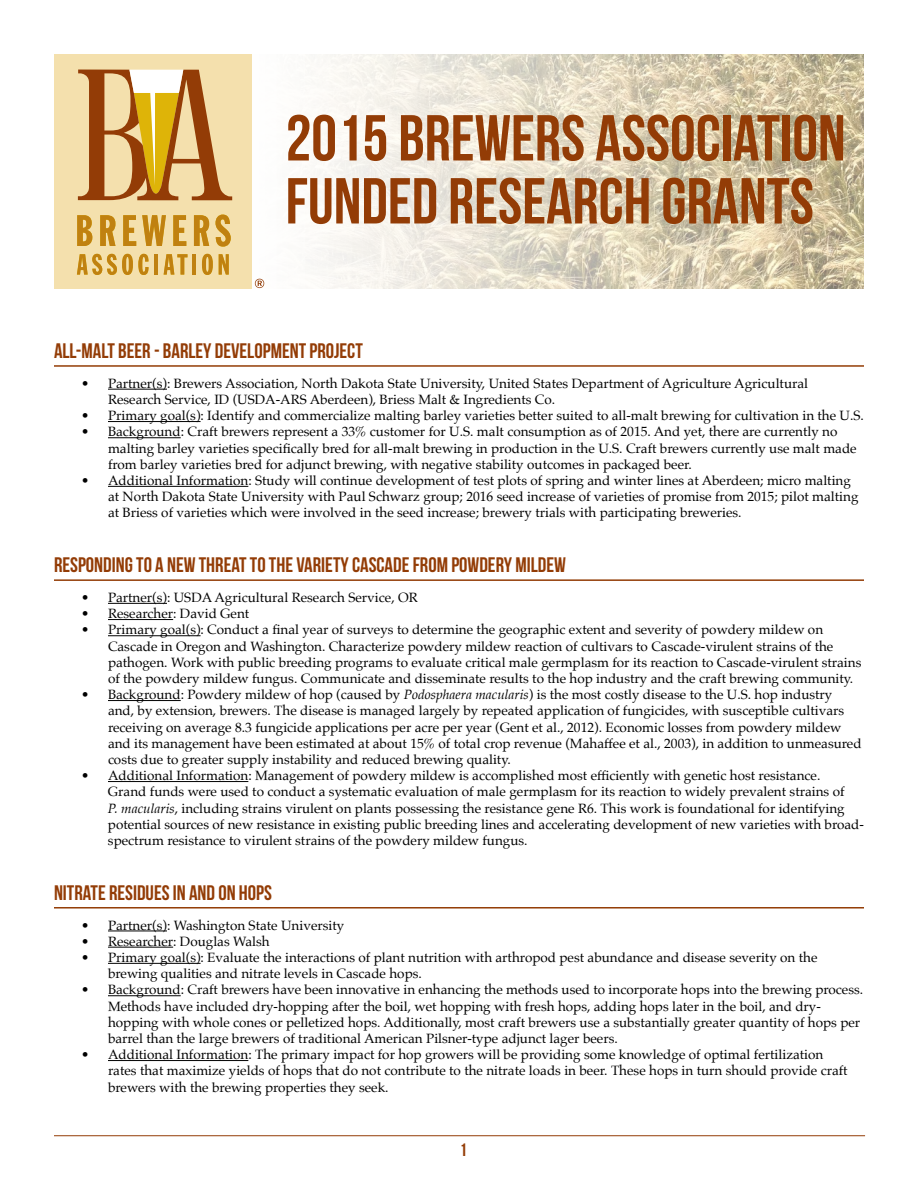
<style>
.page{position:relative;width:918px;height:1188px;background:#fff}
.page>*{position:absolute;margin:0;border:0;box-sizing:border-box;transform-origin:0 0}
.t1{font:64.8px/63px "Bebas Neue";color:#933c06}
.t2{font:21px "Bebas Neue";color:#933c06}
.t3{font:18px "Bebas Neue";color:#933c06}
.t4{font:13.5px/16.2px "Palatino";color:#000}
.s1{font-style:italic}
</style>
<div class="page">
<img style="left:54px;top:54px;width:810px;height:235px">
<div style="left:54px;top:54px;width:197px;height:234px;background:#f4e0ad"></div>
<svg style="left:77px;top:215px;width:15px;height:31px"></svg>
<svg style="left:100px;top:215px;width:15px;height:31px"></svg>
<svg style="left:123px;top:215px;width:13px;height:31px"></svg>
<svg style="left:142px;top:215px;width:24px;height:31px"></svg>
<svg style="left:173px;top:215px;width:13px;height:31px"></svg>
<svg style="left:194px;top:215px;width:15px;height:31px"></svg>
<svg style="left:216px;top:215px;width:15px;height:32px"></svg>
<svg style="left:77px;top:254px;width:72px;height:21px"></svg>
<hr style="left:155px;top:254px;width:3px;height:21px;background:#c08111">
<svg style="left:164px;top:254px;width:23px;height:21px"></svg>
<hr style="left:192px;top:254px;width:4px;height:21px;background:#c08111">
<svg style="left:202px;top:254px;width:11px;height:21px"></svg>
<svg style="left:219px;top:254px;width:10px;height:21px"></svg>
<svg style="left:78px;top:70px;width:154px;height:130px"></svg>
<svg style="left:255px;top:279px;width:9px;height:9px"></svg>
<hr style="left:54px;top:365px;width:810px;height:2px;background:#933c06">
<hr style="left:108px;top:389px;width:59px;height:1px;background:#000">
<hr style="left:108px;top:421px;width:93px;height:1px;background:#000">
<hr style="left:108px;top:437px;width:73px;height:1px;background:#000">
<hr style="left:108px;top:486px;width:140px;height:1px;background:#000">
<hr style="left:54px;top:579px;width:810px;height:2px;background:#933c06">
<hr style="left:108px;top:603px;width:59px;height:1px;background:#000">
<hr style="left:108px;top:619px;width:65px;height:1px;background:#000">
<hr style="left:108px;top:635px;width:93px;height:1px;background:#000">
<hr style="left:108px;top:700px;width:73px;height:1px;background:#000">
<hr style="left:108px;top:781px;width:140px;height:1px;background:#000">
<hr style="left:54px;top:907px;width:810px;height:2px;background:#933c06">
<hr style="left:108px;top:931px;width:59px;height:1px;background:#000">
<hr style="left:108px;top:947px;width:65px;height:1px;background:#000">
<hr style="left:108px;top:963px;width:93px;height:1px;background:#000">
<hr style="left:108px;top:995px;width:73px;height:1px;background:#000">
<hr style="left:108px;top:1060px;width:140px;height:1px;background:#000">
<hr style="left:54px;top:1135px;width:811px;height:1px;background:#933c06">
<h1 class="t1" style="left:286px;top:106px;width:562px">2015 BREWERS ASSOCIATION<br>FUNDED RESEARCH GRANTS</h1>
<h2 class="t2" style="left:54px;top:339px;width:310px">ALL-MALT BEER - BARLEY DEVELOPMENT PROJECT</h2>
<p class="t4" style="left:108px;top:375px;width:702px;text-indent:-27px">• Partner(s): Brewers Association, North Dakota State University, United States Department of Agriculture Agricultural<br>Research Service, ID (USDA-ARS Aberdeen), Briess Malt &amp; Ingredients Co.</p>
<p class="t4" style="left:81px;top:407px;width:784px">• Primary goal(s): Identify and commercialize malting barley varieties better suited to all-malt brewing for cultivation in the U.S.</p>
<p class="t4" style="left:108px;top:424px;width:750px;text-indent:-27px">• Background: Craft brewers represent a 33% customer for U.S. malt consumption as of 2015. And yet, there are currently no malting barley varieties specifically bred for all-malt brewing in production in the U.S. Craft brewers currently use malt made from barley varieties bred for adjunct brewing, with negative stability outcomes in packaged beer.</p>
<p class="t4" style="left:108px;top:472px;width:752px;text-indent:-27px">• Additional Information: Study will continue development of test plots of spring and winter lines at Aberdeen; micro malting at North Dakota State University with Paul Schwarz group; 2016 seed increase of varieties of promise from 2015; pilot malting at Briess of varieties which were involved in the seed increase; brewery trials with participating breweries.</p>
<h2 class="t2" style="left:54px;top:554px;width:514px">RESPONDING TO A NEW THREAT TO THE VARIETY CASCADE FROM POWDERY MILDEW</h2>
<p class="t4" style="left:81px;top:589px;width:338px">• Partner(s): USDA Agricultural Research Service, OR</p>
<p class="t4" style="left:81px;top:605px;width:170px">• Researcher: David Gent</p>
<p class="t4" style="left:108px;top:622px;width:755px;text-indent:-27px">• Primary goal(s): Conduct a final year of surveys to determine the geographic extent and severity of powdery mildew on Cascade in Oregon and Washington. Characterize powdery mildew reaction of cultivars to Cascade-virulent strains of the pathogen. Work with public breeding programs to evaluate critical male germplasm for its reaction to Cascade-virulent strains of the powdery mildew fungus. Communicate and disseminate results to the hop industry and the craft brewing community.</p>
<p class="t4" style="left:108px;top:686px;width:755px;text-indent:-27px">• Background: Powdery mildew of hop (caused by <span class="s1">Podosphaera macularis</span>) is the most costly disease to the U.S. hop industry and, by extension, brewers. The disease is managed largely by repeated application of fungicides, with susceptible cultivars receiving on average 8.3 fungicide applications per acre per year (Gent et al., 2012). Economic losses from powdery mildew and its management have been estimated at about 15% of total crop revenue (Mahaffee et al., 2003), in addition to unmeasured costs due to greater supply instability and reduced brewing quality.</p>
<p class="t4" style="left:108px;top:767px;width:758px;text-indent:-27px">• Additional Information: Management of powdery mildew is accomplished most efficiently with genetic host resistance.<br>Grand funds were used to conduct a systematic evaluation of male germplasm for its reaction to widely prevalent strains of<br><span class="s1">P. macularis</span>, including strains virulent on plants possessing the resistance gene R6. This work is foundational for identifying potential sources of new resistance in existing public breeding lines and accelerating development of new varieties with broad&shy;spectrum resistance to virulent strains of the powdery mildew fungus.</p>
<h2 class="t2" style="left:54px;top:881px;width:220px">NITRATE RESIDUES IN AND ON HOPS</h2>
<p class="t4" style="left:81px;top:917px;width:265px">• Partner(s): Washington State University</p>
<p class="t4" style="left:81px;top:933px;width:190px">• Researcher: Douglas Walsh</p>
<p class="t4" style="left:108px;top:949px;width:711px;text-indent:-27px">• Primary goal(s): Evaluate the interactions of plant nutrition with arthropod pest abundance and disease severity on the brewing qualities and nitrate levels in Cascade hops.</p>
<p class="t4" style="left:108px;top:982px;width:757px;text-indent:-27px">• Background: Craft brewers have been innovative in enhancing the methods used to incorporate hops into the brewing process.<br>Methods have included dry-hopping after the boil, wet hopping with fresh hops, adding hops later in the boil, and dry&shy;hopping with whole cones or pelletized hops. Additionally, most craft brewers use a substantially greater quantity of hops per barrel than the large brewers of traditional American Pilsner-type adjunct lager beers.</p>
<p class="t4" style="left:108px;top:1046px;width:741px;text-indent:-27px">• Additional Information: The primary impact for hop growers will be providing some knowledge of optimal fertilization rates that maximize yields of hops that do not contribute to the nitrate loads in beer. These hops in turn should provide craft brewers with the brewing properties they seek.</p>
<h3 class="t3" style="left:460px;top:1140px;width:9px">1</h3>
</div>
